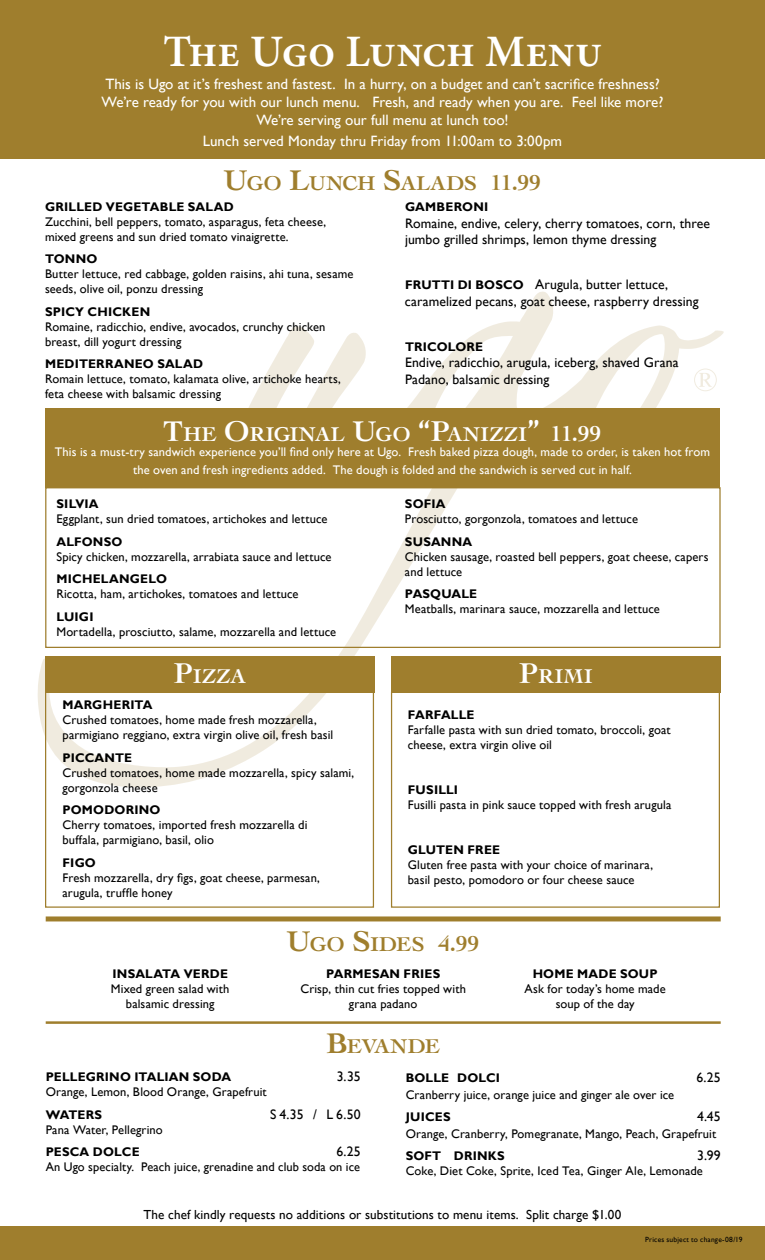
<style>
.page{position:relative;width:765px;height:1260px;background:#fff}
.page>*{position:absolute;margin:0;border:0;box-sizing:border-box;transform-origin:0 0}
.t1{font:600 45px "Minion Pro";letter-spacing:-.005em;color:#fff}
.t2{font:700 21px "Cochin";letter-spacing:.015em;color:#9f7e2d}
.t3{font:700 21px "Cochin";letter-spacing:.015em;color:#fff}
.t4{font:15px/18px "Gill Sans";color:#fff;text-align:center}
.t5{font:13.75px/16.5px "Gill Sans";letter-spacing:.005em;color:#000}
.t6{font:13.12px "Gill Sans";letter-spacing:.01em;color:#000}
.t7{font:12.5px/15px "Gill Sans";letter-spacing:.01em;color:#000}
.t8{font:700 12.5px "Gill Sans";letter-spacing:.015em;color:#000}
.t9{font:12.5px/18px "Gill Sans";letter-spacing:.01em;color:#fff;text-align:center}
.t10{font:7.5px "Gill Sans";letter-spacing:.025em;color:#000}
.s1{font-size:30px}
.s2{font-size:22.5px}
.s3{font-weight:700;font-size:12.5px}
</style>
<div class="page">
<svg style="left:37px;top:291px;width:687px;height:497px"></svg>
<svg style="left:586px;top:334px;width:79px;height:74px"></svg>
<svg style="left:424px;top:336px;width:89px;height:72px"></svg>
<svg style="left:694px;top:369px;width:23px;height:22px"></svg>
<div style="left:0;top:1226px;width:765px;height:34px;background:#9f7e2d"></div>
<div style="left:0;top:0;width:765px;height:158px;background:#9f7e2d"></div>
<div style="left:45px;top:408px;width:675px;height:80px;background:#9f7e2d"></div>
<div style="left:46px;top:916px;width:675px;height:5px;background:#9f7e2d"></div>
<hr style="left:46px;top:1021px;width:675px;height:3px;background:#9f7e2d">
<div style="left:45px;top:487px;width:676px;height:161px;border:1px solid #9f7e2d"></div>
<div style="left:45px;top:691px;width:329px;height:217px;border:1px solid #9f7e2d"></div>
<div style="left:391px;top:656px;width:330px;height:37px;background:#9f7e2d"></div>
<div style="left:45px;top:656px;width:329px;height:37px;background:#9f7e2d"></div>
<div style="left:391px;top:692px;width:329px;height:216px;border:1px solid #9f7e2d"></div>
<h1 class="t1" style="left:163px;top:21px;width:440px">The Ugo Lunch Menu</h1>
<p class="t4" style="left:102px;top:75px;width:563px">This is Ugo at it’s freshest and fastest. In a hurry, on a budget and can’t sacrifice freshness?<br>We’re ready for you with our lunch menu. Fresh, and ready when you are. Feel like more?<br>We’re serving our full menu at lunch too!</p>
<p class="t4" style="left:203px;top:132px;width:361px">Lunch served Monday thru Friday from 11:00am to 3:00pm</p>
<h2 class="t2" style="left:224px;top:171px;width:319px"><span class="s1">U</span>GO <span class="s1">L</span>UNCH <span class="s1">S</span>ALADS <span class="s2">11.99</span></h2>
<p class="t8" style="left:45px;top:199px;width:190px">GRILLED VEGETABLE SALAD</p>
<p class="t7" style="left:45px;top:214px;width:283px">Zucchini, bell peppers, tomato, asparagus, feta cheese, mixed greens and sun dried tomato vinaigrette.</p>
<p class="t8" style="left:45px;top:251px;width:54px">TONNO</p>
<p class="t7" style="left:45px;top:267px;width:310px">Butter lettuce, red cabbage, golden raisins, ahi tuna, sesame seeds, olive oil, ponzu dressing</p>
<p class="t8" style="left:45px;top:304px;width:107px">SPICY CHICKEN</p>
<p class="t7" style="left:45px;top:319px;width:282px">Romaine, radicchio, endive, avocados, crunchy chicken breast, dill yogurt dressing</p>
<p class="t8" style="left:45px;top:356px;width:160px">MEDITERRAN EO SALAD</p>
<p class="t7" style="left:45px;top:372px;width:297px">Romain lettuce, tomato, kalamata olive, artichoke hearts, feta cheese with balsamic dressing</p>
<p class="t8" style="left:405px;top:200px;width:41px">GAMBER</p>
<p class="t8" style="left:462px;top:200px;width:26px">ONI</p>
<p class="t5" style="left:405px;top:215px;width:307px">Romaine, endive, celery, cherry tomatoes, corn, three jumbo grilled shrimps, lemon thyme dressing</p>
<p class="t8" style="left:405px;top:278px;width:35px">FRUTTI</p>
<p class="t5" style="left:405px;top:277px;width:295px;text-indent:53px"><span class="s3">DI BOSCO</span> Arugula, butter lettuce, caramelized pecans, goat cheese, raspberry dressing</p>
<p class="t8" style="left:405px;top:339px;width:71px">TRICOLORE</p>
<p class="t5" style="left:405px;top:355px;width:275px">Endive, radicchio, arugula, iceberg, shaved Grana<br>Padano, balsamic dressing</p>
<h2 class="t3" style="left:164px;top:422px;width:439px"><span class="s1">T</span>HE <span class="s1">O</span>RIGINAL <span class="s1">U</span>GO <span class="s1">“P</span>ANIZZI<span class="s1">”</span> <span class="s2">11.99</span></h2>
<p class="t9" style="left:55px;top:443px;width:657px">This is a must-try sandwich experience you’ll find only here at Ugo. Fresh baked pizza dough, made to order, is taken hot from the oven and fresh ingredients added. The dough is folded and the sandwich is served cut in half.</p>
<p class="t8" style="left:56px;top:496px;width:36px">SILVIA</p>
<p class="t7" style="left:56px;top:512px;width:273px">Eggplant, sun dried tomatoes, artichokes and lettuce</p>
<p class="t8" style="left:56px;top:534px;width:67px">ALFONSO</p>
<p class="t7" style="left:56px;top:549px;width:277px">Spicy chicken, mozzarella, arrabiata sauce and lettuce</p>
<p class="t8" style="left:56px;top:571px;width:46px">MICHELA</p>
<p class="t8" style="left:119px;top:571px;width:49px">NGELO</p>
<p class="t7" style="left:56px;top:587px;width:244px">Ricotta, ham, artichokes, tomatoes and lettuce</p>
<p class="t8" style="left:56px;top:609px;width:37px">LUIGI</p>
<p class="t7" style="left:56px;top:624px;width:281px">Mortadella, prosciutto, salame, mozzarella and lettuce</p>
<p class="t8" style="left:405px;top:496px;width:35px">SOFIA</p>
<p class="t7" style="left:405px;top:512px;width:235px">Prosciutto, gorgonzola, tomatoes and lettuce</p>
<p class="t8" style="left:405px;top:534px;width:69px">SUSANNA</p>
<p class="t7" style="left:405px;top:549px;width:305px">Chicken sausage, roasted bell peppers, goat cheese, capers and lettuce</p>
<p class="t8" style="left:405px;top:586px;width:56px">PASQUALE</p>
<p class="t7" style="left:405px;top:602px;width:256px">Meatballs, marinara sauce, mozzarella and lettuce</p>
<h2 class="t3" style="left:173px;top:664px;width:74px"><span class="s1">P</span>IZZA</h2>
<h2 class="t3" style="left:519px;top:664px;width:75px"><span class="s1">P</span>RIMI</h2>
<p class="t8" style="left:63px;top:697px;width:60px">MARGHERITA</p>
<p class="t7" style="left:63px;top:713px;width:272px">Crushed tomatoes, home made fresh mozzarella, parmigiano reggiano, extra virgin olive oil, fresh basil</p>
<p class="t8" style="left:63px;top:750px;width:62px">PI CCANTE</p>
<p class="t7" style="left:63px;top:765px;width:293px">Crushed tomatoes, home made mozzarella, spicy salami, gorgonzola cheese</p>
<p class="t8" style="left:63px;top:802px;width:99px">POMODORI NO</p>
<p class="t7" style="left:63px;top:818px;width:246px">Cherry tomatoes, imported fresh mozzarella di buffala, parmigiano, basil, olio</p>
<p class="t8" style="left:63px;top:855px;width:35px">FIGO</p>
<p class="t7" style="left:63px;top:870px;width:259px">Fresh mozzarella, dry figs, goat cheese, parmesan, arugula, truffle honey</p>
<p class="t8" style="left:408px;top:707px;width:68px">FARFALLE</p>
<p class="t7" style="left:408px;top:722px;width:264px">Farfalle pasta with sun dried tomato, broccoli, goat cheese, extra virgin olive oil</p>
<p class="t8" style="left:408px;top:782px;width:52px">FUSILLI</p>
<p class="t7" style="left:408px;top:797px;width:265px">Fusilli pasta in pink sauce topped with fresh arugula</p>
<p class="t8" style="left:408px;top:842px;width:94px">GLUTEN FREE</p>
<p class="t7" style="left:408px;top:857px;width:247px">Gluten free pasta with your choice of marinara, basil pesto, pomodoro or four cheese sauce</p>
<p class="t8" style="left:112px;top:966px;width:33px">INSALATA</p>
<p class="t8" style="left:184px;top:966px;width:19px">VERDE</p>
<p class="t7" style="left:111px;top:982px;width:120px;text-align:center">Mixed green salad with balsamic dressing</p>
<h2 class="t2" style="left:287px;top:932px;width:194px"><span class="s1">U</span>GO <span class="s1">S</span>IDES <span class="s2">4.99</span></h2>
<p class="t8" style="left:326px;top:966px;width:116px">PARMESAN FRIES</p>
<p class="t7" style="left:300px;top:982px;width:167px;text-align:center">Crisp, thin cut fries topped with grana padano</p>
<h2 class="t2" style="left:326px;top:1034px;width:115px"><span class="s1">B</span>EVANDE</h2>
<p class="t8" style="left:533px;top:966px;width:66px">HOME MADE</p>
<p class="t8" style="left:620px;top:966px;width:39px">SOUP</p>
<p class="t7" style="left:525px;top:982px;width:143px;text-align:center">Ask for today’s home made soup of the day</p>
<p class="t8" style="left:46px;top:1070px;width:17px">PELLE</p>
<p class="t8" style="left:86px;top:1070px;width:57px">GRINO ITALIA</p>
<p class="t8" style="left:179px;top:1070px;width:44px">N SODA</p>
<p class="t5" style="left:337px;top:1069px;width:25px">3.35</p>
<p class="t7" style="left:46px;top:1085px;width:223px">Orange, Lemon, Blood Orange, Grapefruit</p>
<p class="t8" style="left:46px;top:1107px;width:24px">WATER</p>
<p class="t8" style="left:95px;top:1107px;width:9px">S</p>
<p class="t5" style="left:270px;top:1106px;width:92px">S 4.35 / L 6.50</p>
<p class="t7" style="left:46px;top:1122px;width:119px">Pana Water, Pellegrino</p>
<p class="t8" style="left:46px;top:1145px;width:94px">PESCA DOLCE</p>
<p class="t5" style="left:336px;top:1144px;width:26px">6.25</p>
<p class="t7" style="left:46px;top:1160px;width:316px">An Ugo specialty. Peach juice, grenadine and club soda on ice</p>
<p class="t8" style="left:406px;top:1070px;width:29px">BOLLE</p>
<p class="t8" style="left:457px;top:1070px;width:42px">DOLCI</p>
<p class="t5" style="left:696px;top:1069px;width:26px">6.25</p>
<p class="t7" style="left:406px;top:1087px;width:270px">Cranberry juice, orange juice and ginger ale over ice</p>
<p class="t8" style="left:406px;top:1109px;width:47px">JUICES</p>
<p class="t5" style="left:697px;top:1108px;width:25px">4.45</p>
<p class="t7" style="left:406px;top:1126px;width:312px">Orange, Cranberry, Pomegranate, Mango, Peach, Grapefruit</p>
<p class="t8" style="left:406px;top:1148px;width:57px">SOFT DRI</p>
<p class="t8" style="left:477px;top:1148px;width:29px">NKS</p>
<p class="t5" style="left:697px;top:1147px;width:25px">3.99</p>
<p class="t7" style="left:406px;top:1164px;width:299px">Coke, Diet Coke, Sprite, Iced Tea, Ginger Ale, Lemonade</p>
<p class="t6" style="left:144px;top:1207px;width:479px">The chef kindly requests no additions or substitutions to menu items. Split charge $1.00</p>
<p class="t10" style="left:645px;top:1235px;width:99px">Prices subject to change-08/19</p>
</div>
